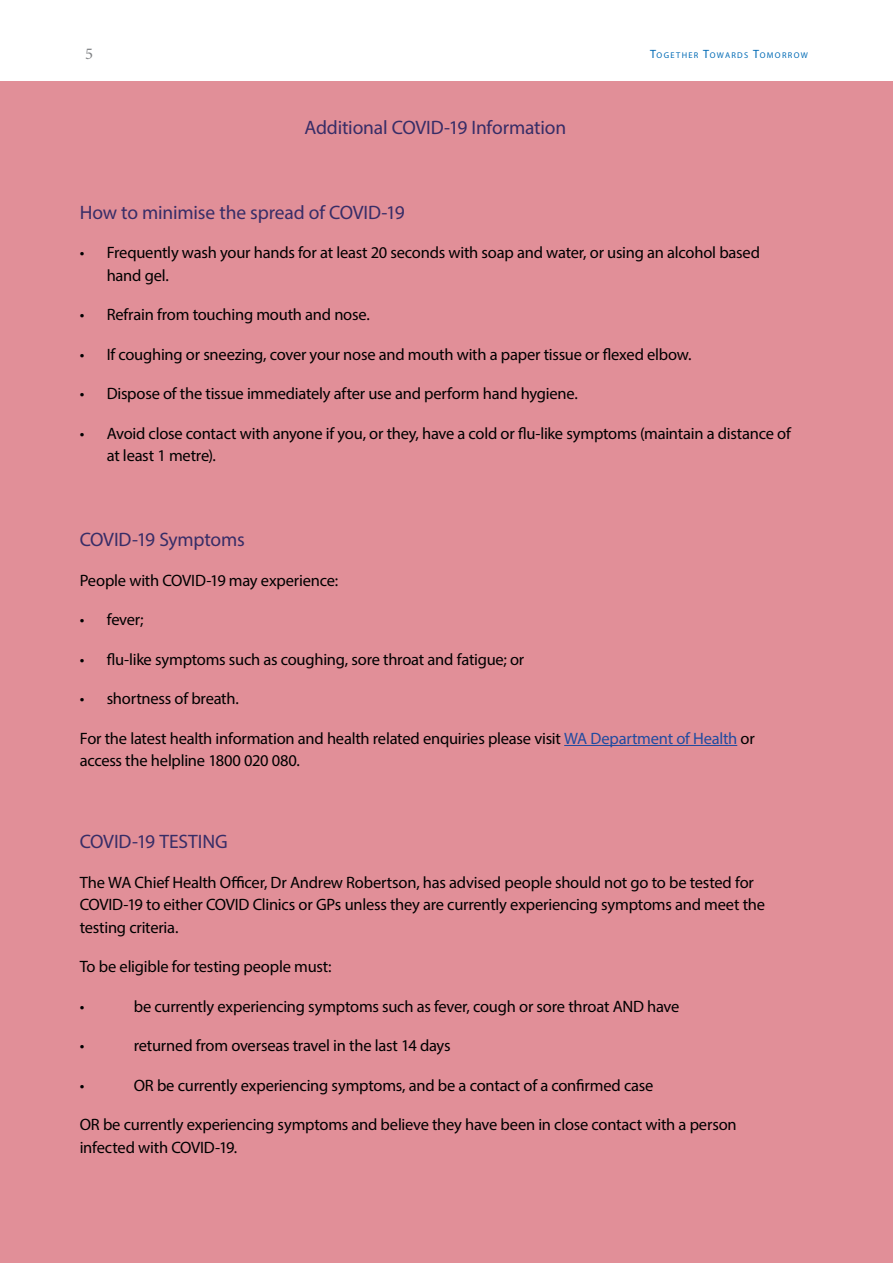
<style>
.page{position:relative;width:893px;height:1263px;background:#fff}
.page>*{position:absolute;margin:0;border:0;box-sizing:border-box;transform-origin:0 0}
.t1{font:19.5px "Myriad Pro";letter-spacing:-.01em;color:#372d67}
.t2{font:16.5px/22.5px "Myriad Pro";letter-spacing:-.015em;color:#000}
.t3{font:16.5px "Minion Pro";color:#808285}
.t4{font:8.4px "Myriad Pro";letter-spacing:.155em;color:#036cb6}
.s1{font-size:12px}
.s2{color:#214ba0}
</style>
<div class="page">
<div style="left:0;top:82px;width:893px;height:1181px;background:#e18f98"></div>
<hr style="left:564px;top:745px;width:173px;height:1px;background:#214ba0">
<p class="t3" style="left:85px;top:43px;width:9px">5</p>
<p class="t4" style="left:650px;top:50px;width:159px"><span class="s1">T</span>OGETHER <span class="s1">T</span>OWARDS <span class="s1">T</span>OMORROW</p>
<p class="t1" style="left:304px;top:115px;width:263px">Additional COVID-19 Information</p>
<p class="t1" style="left:80px;top:200px;width:327px">How to minimise the spread of COVID-19</p>
<p class="t2" style="left:107px;top:241px;width:655px;text-indent:-27px">• Frequently wash your hands for at least 20 seconds with soap and water, or using an alcohol based hand gel.</p>
<p class="t2" style="left:80px;top:303px;width:292px">• Refrain from touching mouth and nose.</p>
<p class="t2" style="left:80px;top:343px;width:613px">• If coughing or sneezing, cover your nose and mouth with a paper tissue or flexed elbow.</p>
<p class="t2" style="left:80px;top:382px;width:500px">• Dispose of the tissue immediately after use and perform hand hygiene.</p>
<p class="t2" style="left:107px;top:422px;width:686px;text-indent:-27px">• Avoid close contact with anyone if you, or they, have a cold or flu-like symptoms (maintain a distance of at least 1 metre).</p>
<p class="t1" style="left:80px;top:528px;width:167px">COVID-19 Symptoms</p>
<p class="t2" style="left:80px;top:569px;width:260px">People with COVID-19 may experience:</p>
<p class="t2" style="left:80px;top:608px;width:65px">• fever;</p>
<p class="t2" style="left:80px;top:648px;width:446px">• flu-like symptoms such as coughing, sore throat and fatigue; or</p>
<p class="t2" style="left:80px;top:687px;width:161px">• shortness of breath.</p>
<p class="t2" style="left:80px;top:727px;width:677px">For the latest health information and health related enquiries please visit <span class="s2">WA Department of Health</span> or access the helpline 1800 020 080.</p>
<p class="t1" style="left:80px;top:830px;width:150px">COVID-19 TESTING</p>
<p class="t2" style="left:80px;top:871px;width:687px">The WA Chief Health Officer, Dr Andrew Robertson, has advised people should not go to be tested for<br>COVID-19 to either COVID Clinics or GPs unless they are currently experiencing symptoms and meet the testing criteria.</p>
<p class="t2" style="left:80px;top:955px;width:253px">To be eligible for testing people must:</p>
<p class="t2" style="left:80px;top:995px;width:6px">•</p>
<p class="t2" style="left:134px;top:995px;width:547px">be currently experiencing symptoms such as fever, cough or sore throat AND have</p>
<p class="t2" style="left:80px;top:1034px;width:6px">•</p>
<p class="t2" style="left:134px;top:1034px;width:318px">returned from overseas travel in the last 14 days</p>
<p class="t2" style="left:80px;top:1074px;width:6px">•</p>
<p class="t2" style="left:134px;top:1074px;width:521px">OR be currently experiencing symptoms, and be a contact of a confirmed case</p>
<p class="t2" style="left:80px;top:1113px;width:658px">OR be currently experiencing symptoms and believe they have been in close contact with a person infected with COVID-19.</p>
</div>
